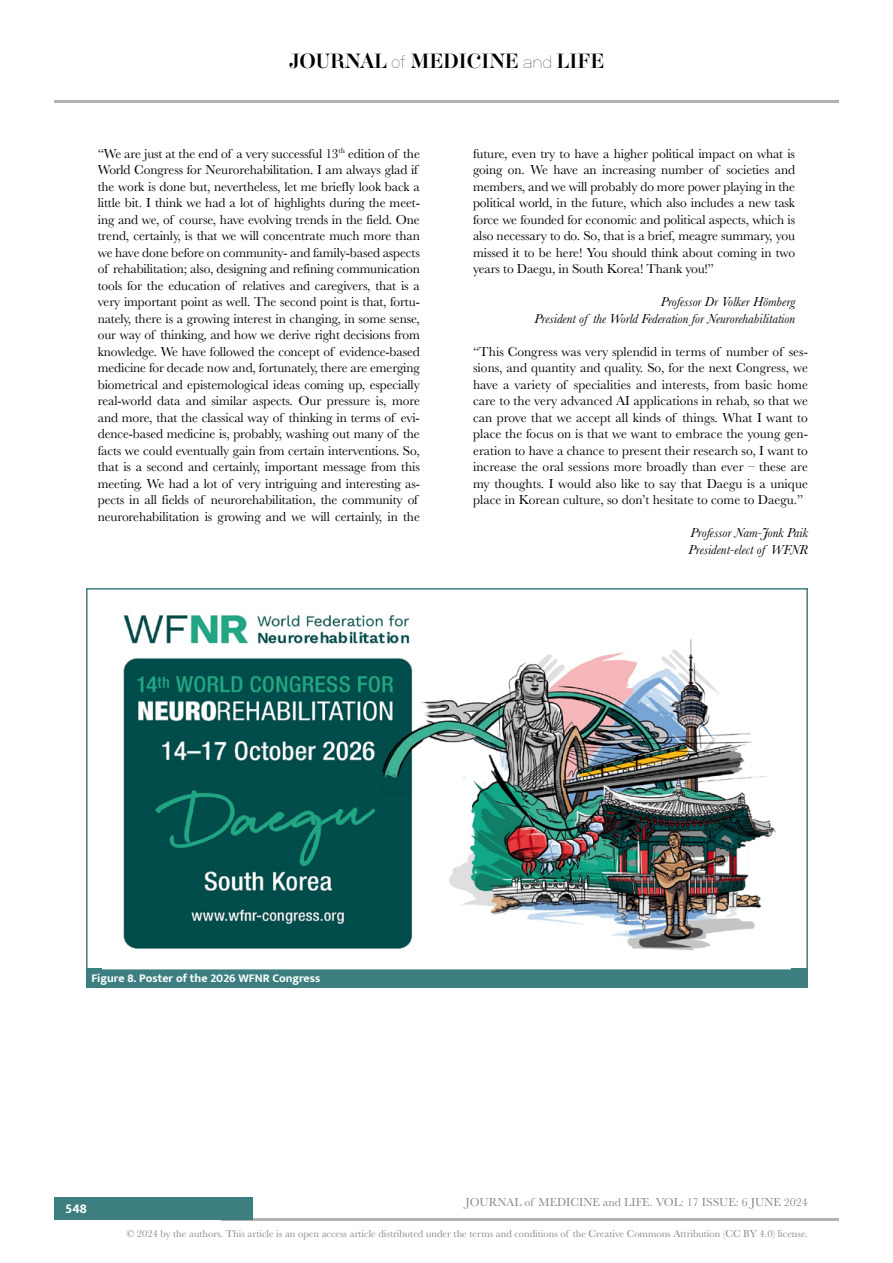
<style>
.page{position:relative;width:893px;height:1263px;background:#fff}
.page>*{position:absolute;margin:0;border:0;box-sizing:border-box;transform-origin:0 0}
.t1{font:18px "Aker Brygge Display";color:#000}
.t2{font:13.5px/16.5px "Baskerville";letter-spacing:-.01em;color:#000;text-align:justify}
.t3{font:italic 13.5px/16.5px "Baskerville";color:#000;text-align:right}
.t4{font:700 13.5px "Mukta";color:#fff}
.t5{font:12px "Baskerville";color:#878787}
.t6{font:700 12px "Mukta";color:#fff}
.t7{font:10.5px "Baskerville";color:#878787}
.s1{font-family:"Neubau Grotesk Lei"}
</style>
<div class="page">
<hr style="left:54px;top:100px;width:785px;height:2px;background:#b3b2b2">
<hr style="left:221px;top:1218px;width:618px;height:2px;background:#b3b2b2">
<div style="left:54px;top:1198px;width:198px;height:22px;background:#3d7f80"></div>
<div style="left:86px;top:968px;width:722px;height:20px;background:#3d7f80"></div>
<img style="left:123px;top:615px;width:653px;height:336px">
<div style="left:86px;top:588px;width:722px;height:383px;border:2px solid #3d7f80"></div>
<h1 class="t1" style="left:289px;top:49px;width:317px">JOURNAL <span class="s1">of</span> MEDICINE <span class="s1">and</span> LIFE</h1>
<p class="t2" style="left:98px;top:145px;width:324px;text-align:left">“We are just at the end of a very successful 13<sup>th</sup> edition of the World Congress for Neurorehabilitation. I am always glad if the work is done but, nevertheless, let me briefly look back a little bit. I think we had a lot of highlights during the meet&shy;ing and we, of course, have evolving trends in the field. One trend, certainly, is that we will concentrate much more than we have done before on community- and family-based aspects of rehabilitation; also, designing and refining communication tools for the education of relatives and caregivers, that is a very important point as well. The second point is that, fortu&shy;nately, there is a growing interest in changing, in some sense, our way of thinking, and how we derive right decisions from knowledge. We have followed the concept of evidence-based medicine for decade now and, fortunately, there are emerging biometrical and epistemological ideas coming up, especially real-world data and similar aspects. Our pressure is, more and more, that the classical way of thinking in terms of evi&shy;dence-based medicine is, probably, washing out many of the facts we could eventually gain from certain interventions. So, that is a second and certainly, important message from this meeting. We had a lot of very intriguing and interesting as&shy;pects in all fields of neurorehabilitation, the community of neurorehabilitation is growing and we will certainly, in the</p>
<p class="t2" style="left:473px;top:145px;width:324px">future, even try to have a higher political impact on what is going on. We have an increasing number of societies and members, and we will probably do more power playing in the political world, in the future, which also includes a new task force we founded for economic and political aspects, which is also necessary to do. So, that is a brief, meagre summary, you missed it to be here! You should think about coming in two years to Daegu, in South Korea! Thank you!”</p>
<p class="t3" style="left:534px;top:293px;width:262px">Professor Dr Volker Hömberg<br>President of the World Federation for Neurorehabilitation</p>
<p class="t2" style="left:473px;top:343px;width:336px">“This Congress was very splendid in terms of number of ses&shy;sions, and quantity and quality. So, for the next Congress, we have a variety of specialities and interests, from basic home care to the very advanced AI applications in rehab, so that we can prove that we accept all kinds of things. What I want to place the focus on is that we want to embrace the young gen&shy;eration to have a chance to present their research so, I want to increase the oral sessions more broadly than ever – these are my thoughts. I would also like to say that Daegu is a unique place in Korean culture, so don’t hesitate to come to Daegu.”</p>
<p class="t3" style="left:689px;top:524px;width:121px;text-align:left">Professor Nam-Jonk Paik<br>President-elect of WFNR</p>
<p class="t6" style="left:91px;top:971px;width:230px">Figure 8. Poster of the 2026 WFNR Congress</p>
<p class="t4" style="left:65px;top:1200px;width:23px">548</p>
<p class="t5" style="left:465px;top:1195px;width:344px">JOURNAL of MEDICINE and LIFE. VOL: 17 ISSUE: 6 JUNE 2024</p>
<p class="t7" style="left:126px;top:1226px;width:683px">© 2024 by the authors. This article is an open access article distributed under the terms and conditions of the Creative Commons Attribution (CC BY 4.0) license.</p>
</div>
